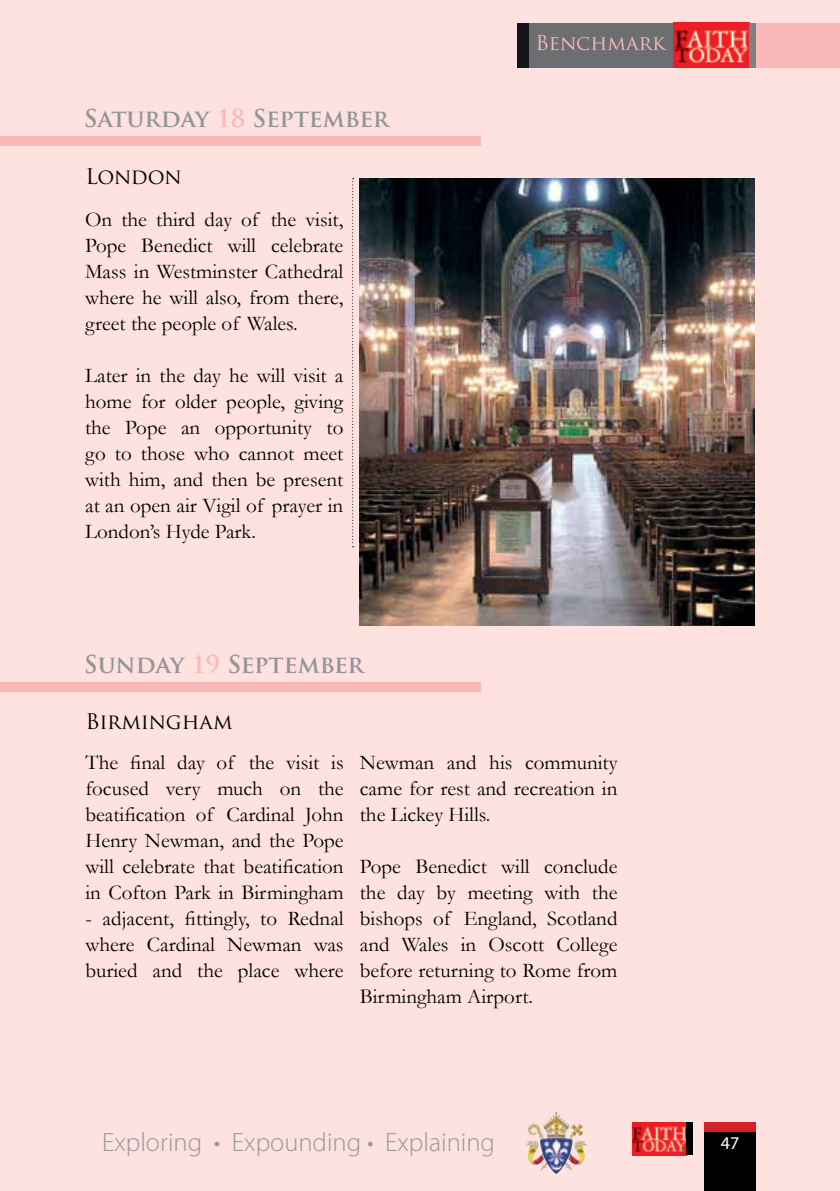
<style>
.page{position:relative;width:840px;height:1191px;background:#fff}
.page>*{position:absolute;margin:0;border:0;box-sizing:border-box;transform-origin:0 0}
.t1{font:300 26.4px "Myriad Pro";color:#97999c}
.t2{font:700 24px "Trajan Pro";color:#939598}
.t3{font:21px/26px "Garamond";color:#000;text-align:justify}
.t4{font:21px "Trajan Pro";letter-spacing:-.015em;color:#000}
.t5{font:20px "Trajan Pro";color:#f9b9ba}
.t6{font:18px "Myriad Pro";color:#fff}
.s1{color:#f9b9ba}
</style>
<div class="page">
<hr style="left:0;top:0;width:1px;height:1191px;background:#fde2e0">
<div style="left:1px;top:0;width:838px;height:1191px;background:#fde2e0"></div>
<img style="left:672px;top:23px;width:76px;height:44px">
<div style="left:528px;top:23px;width:144px;height:44px;background:#6d6e71"></div>
<div style="left:517px;top:23px;width:11px;height:44px;background:#131518"></div>
<div style="left:755px;top:23px;width:84px;height:44px;background:#f9b9ba"></div>
<div style="left:704px;top:1131px;width:51px;height:60px;background:#000"></div>
<div style="left:748px;top:23px;width:7px;height:44px;background:#7e8083"></div>
<div style="left:704px;top:1122px;width:51px;height:9px;background:#d2232a"></div>
<img style="left:632px;top:1122px;width:53px;height:33px">
<div style="left:685px;top:1122px;width:7px;height:33px;background:#000"></div>
<img style="left:530px;top:1112px;width:48px;height:25px">
<svg style="left:352px;top:178px;width:1px;height:369px"></svg>
<div style="left:0;top:136px;width:480px;height:10px;background:#f9b9ba"></div>
<div style="left:0;top:682px;width:480px;height:9px;background:#f9b9ba"></div>
<img style="left:359px;top:178px;width:395px;height:448px">
<p class="t2" style="left:84px;top:103px;width:307px">SATURDAY <span class="s1">18</span> SEPTEMBER</p>
<p class="t4" style="left:85px;top:163px;width:98px">London</p>
<p class="t3" style="left:85px;top:206px;width:259px">On the third day of the visit, Pope Benedict will celebrate Mass in Westminster Cathedral where he will also, from there, greet the people of Wales.</p>
<p class="t3" style="left:85px;top:362px;width:260px">Later in the day he will visit a home for older people, giving the Pope an opportunity to go to those who cannot meet with him, and then be present at an open air Vigil of prayer in London’s Hyde Park.</p>
<p class="t2" style="left:84px;top:649px;width:282px">SUNDAY <span class="s1">19</span> SEPTEMBER</p>
<p class="t4" style="left:85px;top:708px;width:149px">Birmingham</p>
<p class="t5" style="left:535px;top:30px;width:131px">Benchmark</p>
<p class="t3" style="left:85px;top:749px;width:259px">The final day of the visit is focused very much on the beatification of Cardinal John Henry Newman, and the Pope will celebrate that beatification in Cofton Park in Birmingham</p>
<p class="t3" style="left:85px;top:905px;width:259px">- adjacent, fittingly, to Rednal where Cardinal Newman was buried and the place where</p>
<p class="t3" style="left:359px;top:749px;width:259px">Newman and his community came for rest and recreation in the Lickey Hills.</p>
<p class="t3" style="left:359px;top:853px;width:259px">Pope Benedict will conclude the day by meeting with the bishops of England, Scotland and Wales in Oscott College before returning to Rome from Birmingham Airport.</p>
<p class="t1" style="left:102px;top:1127px;width:394px">Exploring • Expounding • Explaining</p>
<p class="t6" style="left:720px;top:1131px;width:20px">47</p>
</div>
